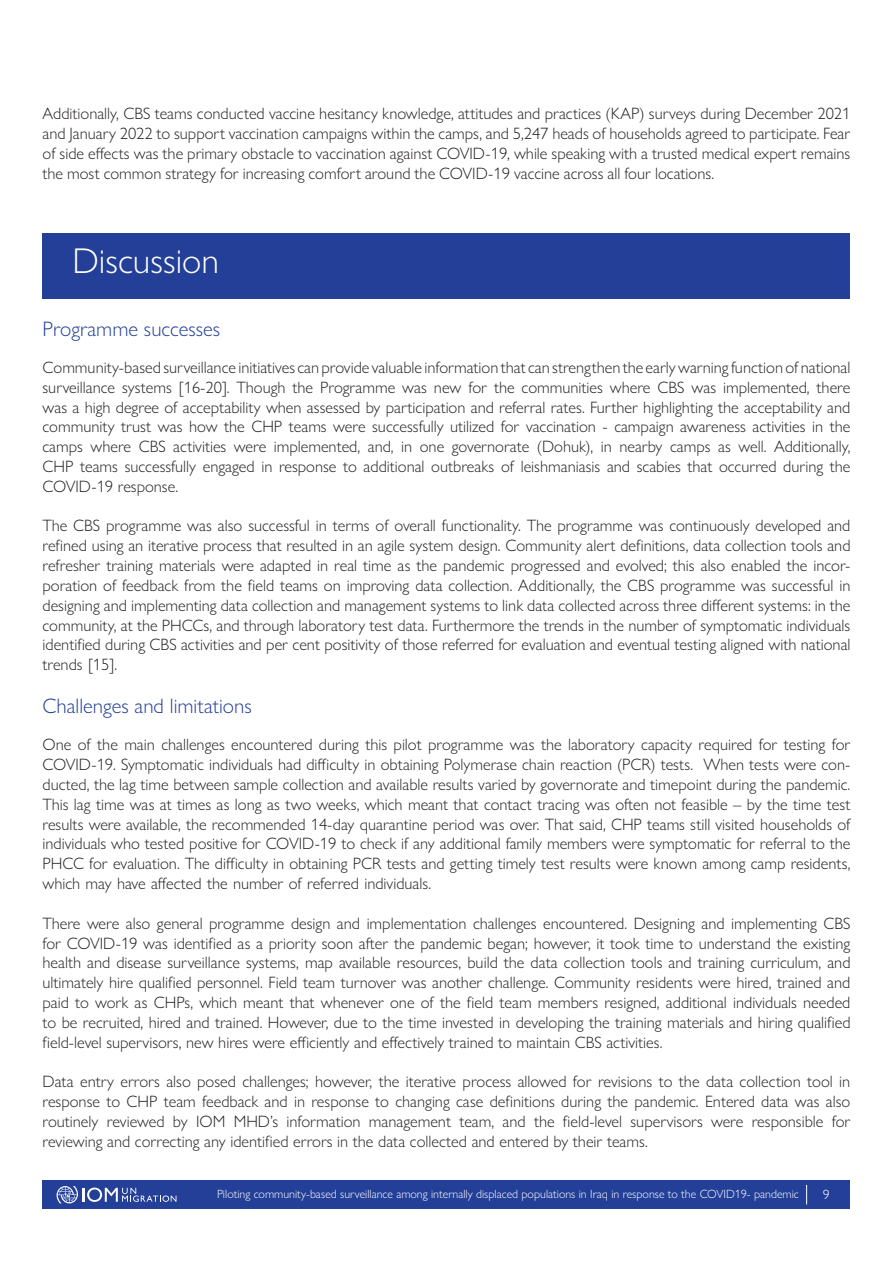
<style>
.page{position:relative;width:893px;height:1263px;background:#fff}
.page>*{position:absolute;margin:0;border:0;box-sizing:border-box;transform-origin:0 0}
.t1{font:300 36px "Gill Sans Nova";color:#fff}
.t2{font:300 21px "Gill Sans Nova";color:#233f97}
.t3{font:300 16.5px/19.8px "Gill Sans Nova";color:#231f20;text-align:justify}
.t4{font:300 13.5px "Gill Sans Nova";color:#fff}
.t5{font:300 12px "Gill Sans Nova";color:#fff}
</style>
<div class="page">
<div style="left:43px;top:1180px;width:807px;height:29px;background:#233f97"></div>
<svg style="left:57px;top:1186px;width:119px;height:17px"></svg>
<svg style="left:806px;top:1185px;width:1px;height:19px"></svg>
<div style="left:43px;top:233px;width:807px;height:65px;background:#233f97"></div>
<p class="t3" style="left:43px;top:104px;width:809px">Additionally, CBS teams conducted vaccine hesitancy knowledge, attitudes and practices (KAP) surveys during December 2021 and January 2022 to support vaccination campaigns within the camps, and 5,247 heads of households agreed to participate. Fear of side effects was the primary obstacle to vaccination against COVID-19, while speaking with a trusted medical expert remains the most common strategy for increasing comfort around the COVID-19 vaccine across all four locations.</p>
<p class="t1" style="left:72px;top:239px;width:148px">Discussion</p>
<p class="t2" style="left:43px;top:316px;width:179px">Programme successes</p>
<p class="t3" style="left:43px;top:357px;width:809px">Community-based surveillance initiatives can provide valuable information that can strengthen the early warning function of national surveillance systems [16-20]. Though the Programme was new for the communities where CBS was implemented, there was a high degree of acceptability when assessed by participation and referral rates. Further highlighting the acceptability and community trust was how the CHP teams were successfully utilized for vaccination - campaign awareness activities in the camps where CBS activities were implemented, and, in one governorate (Dohuk), in nearby camps as well. Additionally, CHP teams successfully engaged in response to additional outbreaks of leishmaniasis and scabies that occurred during the COVID-19 response.</p>
<p class="t3" style="left:43px;top:516px;width:809px">The CBS programme was also successful in terms of overall functionality. The programme was continuously developed and refined using an iterative process that resulted in an agile system design. Community alert definitions, data collection tools and refresher training materials were adapted in real time as the pandemic progressed and evolved; this also enabled the incor&shy;poration of feedback from the field teams on improving data collection. Additionally, the CBS programme was successful in designing and implementing data collection and management systems to link data collected across three different systems: in the community, at the PHCCs, and through laboratory test data. Furthermore the trends in the number of symptomatic individuals identified during CBS activities and per cent positivity of those referred for evaluation and eventual testing aligned with national trends [15].</p>
<p class="t2" style="left:43px;top:693px;width:211px">Challenges and limitations</p>
<p class="t3" style="left:43px;top:735px;width:809px">One of the main challenges encountered during this pilot programme was the laboratory capacity required for testing for COVID-19. Symptomatic individuals had difficulty in obtaining Polymerase chain reaction (PCR) tests. When tests were con&shy;ducted, the lag time between sample collection and available results varied by governorate and timepoint during the pandemic.<br>This lag time was at times as long as two weeks, which meant that contact tracing was often not feasible – by the time test results were available, the recommended 14-day quarantine period was over. That said, CHP teams still visited households of individuals who tested positive for COVID-19 to check if any additional family members were symptomatic for referral to the PHCC for evaluation. The difficulty in obtaining PCR tests and getting timely test results were known among camp residents, which may have affected the number of referred individuals.</p>
<p class="t3" style="left:43px;top:913px;width:809px">There were also general programme design and implementation challenges encountered. Designing and implementing CBS for COVID-19 was identified as a priority soon after the pandemic began; however, it took time to understand the existing health and disease surveillance systems, map available resources, build the data collection tools and training curriculum, and ultimately hire qualified personnel. Field team turnover was another challenge. Community residents were hired, trained and paid to work as CHPs, which meant that whenever one of the field team members resigned, additional individuals needed to be recruited, hired and trained. However, due to the time invested in developing the training materials and hiring qualified field-level supervisors, new hires were efficiently and effectively trained to maintain CBS activities.</p>
<p class="t3" style="left:43px;top:1071px;width:809px">Data entry errors also posed challenges; however, the iterative process allowed for revisions to the data collection tool in response to CHP team feedback and in response to changing case definitions during the pandemic. Entered data was also routinely reviewed by IOM MHD’s information management team, and the field-level supervisors were responsible for reviewing and correcting any identified errors in the data collected and entered by their teams.</p>
<p class="t5" style="left:217px;top:1186px;width:583px">Piloting community-based surveillance among internally displaced populations in Iraq in response to the COVID19- pandemic</p>
<p class="t4" style="left:823px;top:1186px;width:8px">9</p>
</div>
